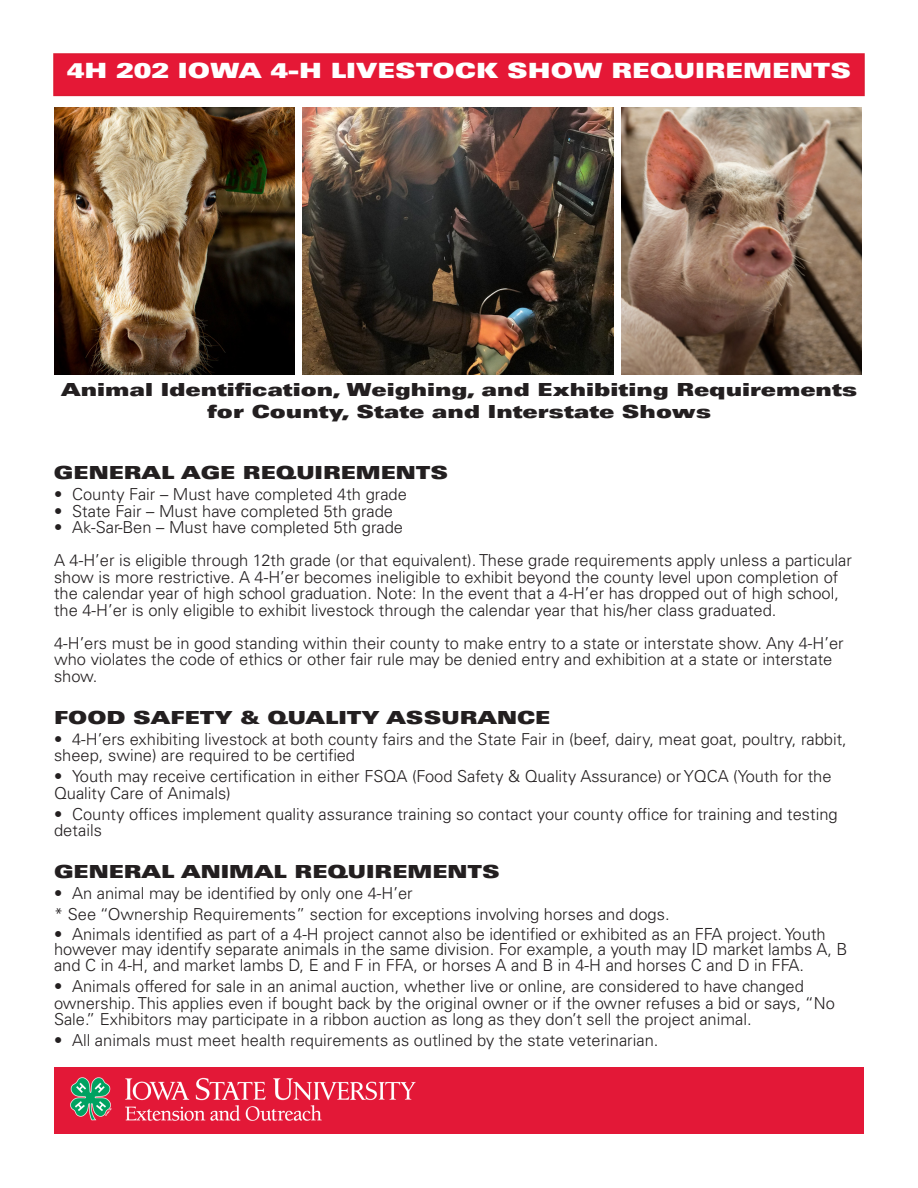
<style>
.page{position:relative;width:918px;height:1188px;background:#fff}
.page>*{position:absolute;margin:0;border:0;box-sizing:border-box;transform-origin:0 0}
.TITLE_BARS{font:21px "Univers LT Std X Black Ex";color:#fff}
.TITLE_BARS-2{font:18px "Univers LT Std X Black Ex";color:#231f20}
.Paragraph_Style_1{font:18px "Univers LT Std X Black Ex";color:#231f20}
.Paragraph_Style_1-2{font:300 16.65px/15px "Univers LT Std";color:#231f20}
.Paragraph_Style_1-3{font:300 16.5px/16.5px "Univers LT Std";color:#231f20}
</style>
<div class="page">
<div style="left:53px;top:53px;width:812px;height:43px;background:#e51836;border:2px solid #dc1a32"></div>
<img style="left:54px;top:107px;width:240px;height:267px">
<img style="left:302px;top:107px;width:311px;height:267px">
<img style="left:621px;top:107px;width:241px;height:267px">
<img style="left:54px;top:1067px;width:810px;height:67px">
<p class="TITLE_BARS" style="left:67px;top:58px;width:786px">4H 202 IOWA 4-H LIVESTOCK SHOW REQUIREMENTS</p>
<p class="TITLE_BARS-2" style="left:61px;top:379px;width:798px">Animal Identification, Weighing, and Exhibiting Requirements</p>
<p class="TITLE_BARS-2" style="left:207px;top:401px;width:506px">for County, State and Interstate Shows</p>
<p class="TITLE_BARS-2" style="left:54px;top:462px;width:396px">GENERAL AGE REQUIREMENTS</p>
<p class="Paragraph_Style_1-3" style="left:54px;top:486px;width:354px">• County Fair – Must have completed 4th grade</p>
<p class="Paragraph_Style_1-3" style="left:54px;top:503px;width:341px">• State Fair – Must have completed 5th grade</p>
<p class="Paragraph_Style_1-3" style="left:54px;top:519px;width:351px">• Ak-Sar-Ben – Must have completed 5th grade</p>
<p class="Paragraph_Style_1-3" style="left:54px;top:552px;width:799px">A 4-H’er is eligible through 12th grade (or that equivalent). These grade requirements apply unless a particular show is more restrictive. A 4-H’er becomes ineligible to exhibit beyond the county level upon completion of the calendar year of high school graduation. Note: In the event that a 4-H’er has dropped out of high school, the 4-H’er is only eligible to exhibit livestock through the calendar year that his/her class graduated.</p>
<p class="Paragraph_Style_1-3" style="left:54px;top:635px;width:791px">4-H’ers must be in good standing within their county to make entry to a state or interstate show. Any 4-H’er who violates the code of ethics or other fair rule may be denied entry and exhibition at a state or interstate show.</p>
<p class="Paragraph_Style_1" style="left:54px;top:707px;width:498px">FOOD SAFETY &amp; QUALITY ASSURANCE</p>
<p class="Paragraph_Style_1-3" style="left:54px;top:731px;width:794px">• 4-H’ers exhibiting livestock at both county fairs and the State Fair in (beef, dairy, meat goat, poultry, rabbit, sheep, swine) are required to be certified</p>
<p class="Paragraph_Style_1-3" style="left:54px;top:768px;width:779px">• Youth may receive certification in either FSQA (Food Safety &amp; Quality Assurance) or YQCA (Youth for the<br>Quality Care of Animals)</p>
<p class="Paragraph_Style_1-3" style="left:54px;top:806px;width:785px">• County offices implement quality assurance training so contact your county office for training and testing details</p>
<p class="Paragraph_Style_1" style="left:54px;top:861px;width:448px">GENERAL ANIMAL REQUIREMENTS</p>
<p class="Paragraph_Style_1-3" style="left:54px;top:885px;width:360px">• An animal may be identified by only one 4-H’er</p>
<p class="Paragraph_Style_1-3" style="left:54px;top:906px;width:617px">* See “Ownership Requirements” section for exceptions involving horses and dogs.</p>
<p class="Paragraph_Style_1-2" style="left:54px;top:926px;width:795px">• Animals identified as part of a 4-H project cannot also be identified or exhibited as an FFA project. Youth however may identify separate animals in the same division. For example, a youth may ID market lambs A, B</p>
<p class="Paragraph_Style_1-2" style="left:54px;top:958px;width:752px">and C in 4-H, and market lambs D, E and F in FFA, or horses A and B in 4-H and horses C and D in FFA.</p>
<p class="Paragraph_Style_1-3" style="left:54px;top:978px;width:783px">• Animals offered for sale in an animal auction, whether live or online, are considered to have changed ownership. This applies even if bought back by the original owner or if the owner refuses a bid or says, “No<br>Sale.” Exhibitors may participate in a ribbon auction as long as they don’t sell the project animal.</p>
<p class="Paragraph_Style_1-3" style="left:54px;top:1032px;width:606px">• All animals must meet health requirements as outlined by the state veterinarian.</p>
</div>
